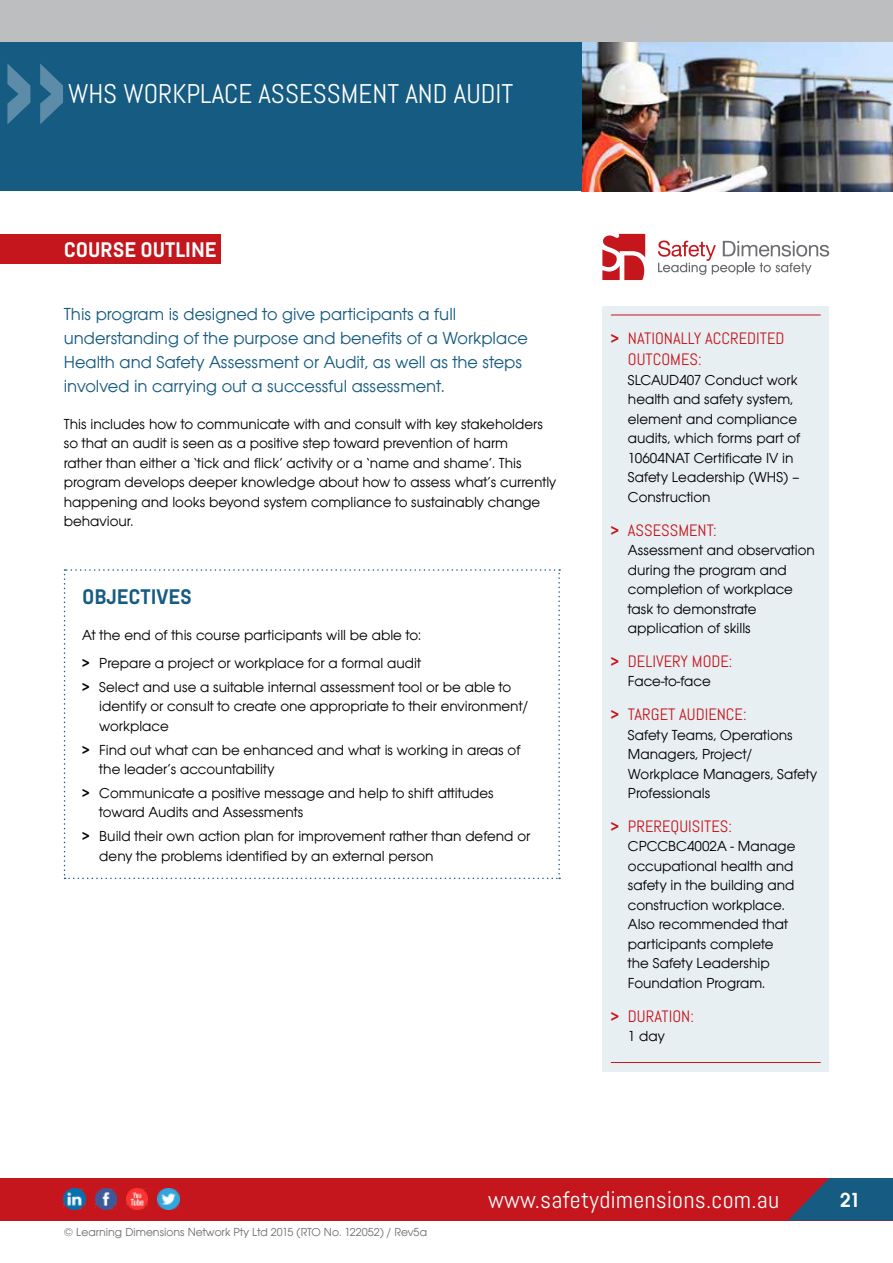
<style>
.page{position:relative;width:893px;height:1263px;background:#fff}
.page>*{position:absolute;margin:0;border:0;box-sizing:border-box;transform-origin:0 0}
.t1{font:27px "Abel Pro";color:#fff}
.t2{font:24px "Abel Pro";letter-spacing:.01em;color:#fff}
.t3{font:700 21px "Abel Pro";color:#fff}
.t4{font:700 21px "Abel Pro";color:#165b81}
.t5{font:600 21px "Avant Gar Got Itc TEE";color:#fff}
.t6{font:18px/24px "Avant Gar Got Itc TEE";color:#165b81}
.t7{font:16.5px/21px "Abel Pro";color:#c4161c}
.t8{font:15px/19.5px "Avant Gar Got Itc TEE";color:#000}
.t9{font:12px "Avant Gar Got Itc TEE";color:#6d6e71}
.s1{font-weight:600}
.s2{font-family:"Avant Gar Got Itc TEE";font-weight:600}
</style>
<div class="page">
<div style="left:0;top:0;width:893px;height:43px;background:#bcbec0"></div>
<div style="left:0;top:1178px;width:893px;height:42px;background:#c4161c"></div>
<svg style="left:788px;top:1178px;width:105px;height:42px"></svg>
<img style="left:64px;top:1188px;width:21px;height:22px">
<img style="left:95px;top:1188px;width:21px;height:22px">
<img style="left:126px;top:1188px;width:22px;height:22px">
<img style="left:158px;top:1188px;width:21px;height:22px">
<div style="left:0;top:234px;width:221px;height:30px;background:#c4161c"></div>
<svg style="left:658px;top:240px;width:171px;height:35px"></svg>
<svg style="left:602px;top:234px;width:43px;height:46px"></svg>
<svg style="left:64px;top:569px;width:496px;height:310px"></svg>
<img style="left:581px;top:43px;width:312px;height:148px">
<div style="left:0;top:43px;width:581px;height:148px;background:#165b81"></div>
<svg style="left:7px;top:63px;width:56px;height:61px"></svg>
<div style="left:602px;top:306px;width:227px;height:765px;background:#e8eff3"></div>
<hr style="left:611px;top:1062px;width:210px;height:1px;background:#c4161c">
<hr style="left:611px;top:315px;width:210px;height:1px;background:#c4161c">
<h1 class="t1" style="left:68px;top:77px;width:447px">WHS WORKPLACE ASSESSMENT AND AUDIT</h1>
<h3 class="t3" style="left:64px;top:235px;width:154px">COURSE OUTLINE</h3>
<p class="t6" style="left:64px;top:302px;width:466px">This program is designed to give participants a full understanding of the purpose and benefits of a Workplace Health and Safety Assessment or Audit, as well as the steps involved in carrying out a successful assessment.</p>
<p class="t8" style="left:64px;top:414px;width:494px">This includes how to communicate with and consult with key stakeholders so that an audit is seen as a positive step toward prevention of harm<br>rather than either a ‘tick and flick’ activity or a ‘name and shame’. This program develops deeper knowledge about how to assess what’s currently happening and looks beyond system compliance to sustainably change behaviour.</p>
<h3 class="t4" style="left:82px;top:582px;width:111px">OBJECTIVES</h3>
<p class="t8" style="left:82px;top:621px;width:340px;line-height:28px">At the end of this course participants will be able to: <span class="s1">&gt;</span> Prepare a project or workplace for a formal audit</p>
<p class="t8" style="left:99px;top:677px;width:431px;text-indent:-17px"><span class="s1">&gt;</span> Select and use a suitable internal assessment tool or be able to identify or consult to create one appropriate to their environment/ workplace</p>
<p class="t8" style="left:99px;top:740px;width:423px;text-indent:-17px"><span class="s1">&gt;</span> Find out what can be enhanced and what is working in areas of the leader’s accountability</p>
<p class="t8" style="left:99px;top:783px;width:396px;text-indent:-17px"><span class="s1">&gt;</span> Communicate a positive message and help to shift attitudes toward Audits and Assessments</p>
<p class="t8" style="left:99px;top:826px;width:433px;text-indent:-17px"><span class="s1">&gt;</span> Build their own action plan for improvement rather than defend or deny the problems identified by an external person</p>
<p class="t7" style="left:628px;top:328px;width:158px;text-indent:-17px"><span class="s2">&gt;</span> NATIONALLY ACCREDITED<br>OUTCOMES:</p>
<p class="t8" style="left:628px;top:370px;width:174px">SLCAUD407 Conduct work health and safety system, element and compliance audits, which forms part of<br>10604NAT Certificate IV in<br>Safety Leadership (WHS) –<br>Construction</p>
<p class="t7" style="left:611px;top:519px;width:107px"><span class="s2">&gt;</span> ASSESSMENT:</p>
<p class="t8" style="left:628px;top:540px;width:188px">Assessment and observation during the program and completion of workplace task to demonstrate application of skills</p>
<p class="t7" style="left:611px;top:651px;width:123px"><span class="s2">&gt;</span> DELIVERY MODE:</p>
<p class="t8" style="left:628px;top:672px;width:84px">Face-to-face</p>
<p class="t7" style="left:611px;top:704px;width:137px"><span class="s2">&gt;</span> TARGET AUDIENCE:</p>
<p class="t8" style="left:628px;top:725px;width:191px">Safety Teams, Operations<br>Managers, Project/<br>Workplace Managers, Safety<br>Professionals</p>
<p class="t7" style="left:611px;top:816px;width:123px"><span class="s2">&gt;</span> PREREQUISITES:</p>
<p class="t8" style="left:628px;top:837px;width:169px">CPCCBC4002A - Manage occupational health and safety in the building and construction workplace.<br>Also recommended that participants complete the Safety Leadership<br>Foundation Program.</p>
<p class="t7" style="left:611px;top:1005px;width:84px"><span class="s2">&gt;</span> DURATION:</p>
<p class="t8" style="left:628px;top:1026px;width:38px">1 day</p>
<p class="t9" style="left:64px;top:1225px;width:365px">© Learning Dimensions Network Pty Ltd 2015 (RTO No. 122052) / Rev5a</p>
<h2 class="t2" style="left:488px;top:1185px;width:293px">www.safetydimensions.com.au</h2>
<h3 class="t5" style="left:840px;top:1188px;width:21px">21</h3>
</div>
